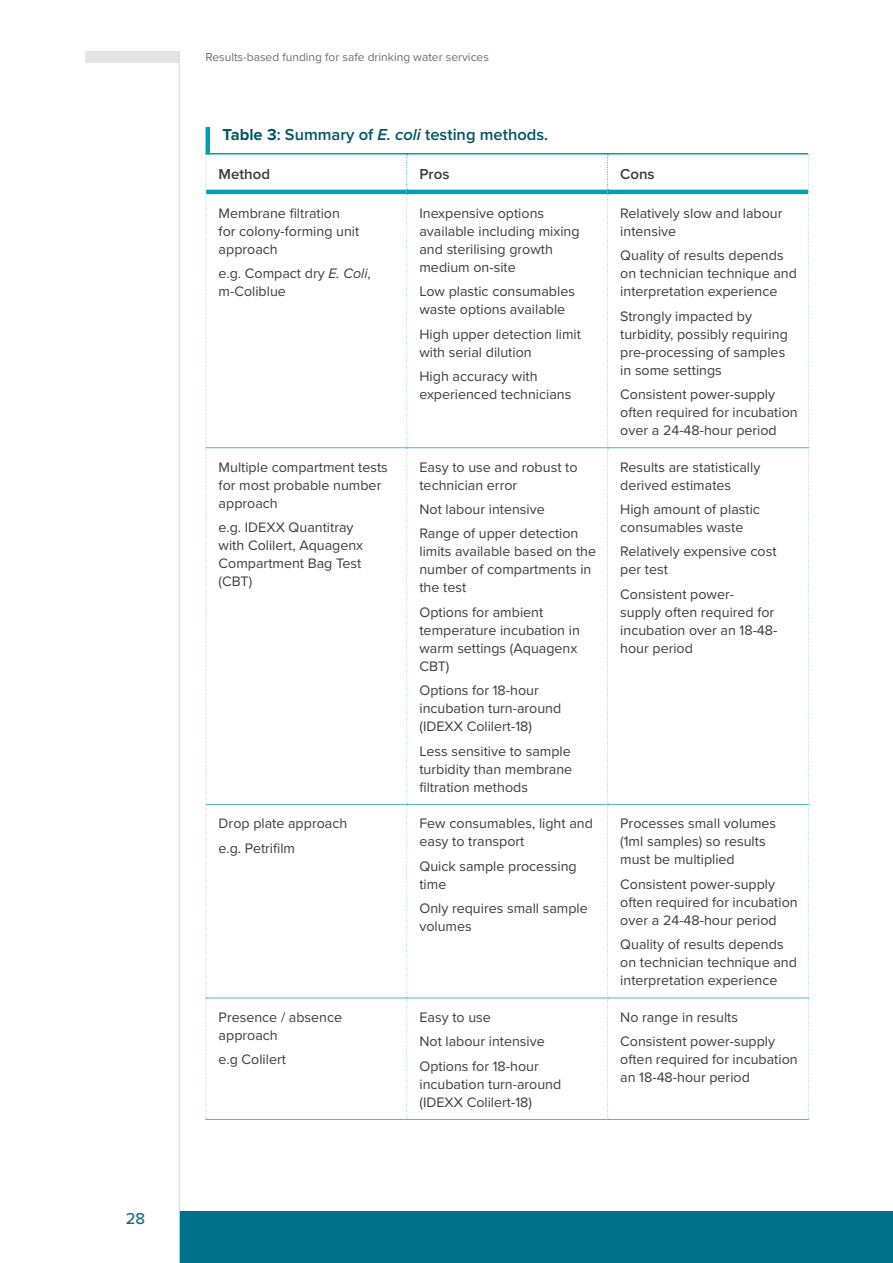
<style>
.page{position:relative;width:893px;height:1263px;background:#fff}
.page>*{position:absolute;margin:0;border:0;box-sizing:border-box;transform-origin:0 0}
.table-title{font:600 16.5px "Proxima Nova";color:#005565}
.t1{font:500 16.5px "Proxima Nova";color:#196e7d}
.table-head{font:600 15px "Proxima Nova";color:#3c3c3b}
.t2{font:14.25px/18px "Proxima Nova";color:#3c3c3b}
.t3{font:12px "Proxima Nova";color:#706f6f}
.s1{font-weight:700}
.s2{font-style:italic}
</style>
<div class="page">
<div style="left:180px;top:1211px;width:713px;height:52px;background:#00718b"></div>
<div style="left:85px;top:51px;width:95px;height:12px;background:#e3e3e3"></div>
<hr style="left:179px;top:51px;width:1px;height:1212px;background:#c3e4e9">
<hr style="left:206px;top:127px;width:4px;height:27px;background:#00a1ae">
<hr style="left:206px;top:153px;width:602px;height:1px;background:#00a1ae">
<hr style="left:206px;top:447px;width:201px;height:1px;background:#4dbdc7">
<hr style="left:407px;top:447px;width:200px;height:1px;background:#4dbdc7">
<hr style="left:607px;top:447px;width:201px;height:1px;background:#4dbdc7">
<hr style="left:206px;top:804px;width:201px;height:1px;background:#4dbdc7">
<hr style="left:407px;top:804px;width:200px;height:1px;background:#4dbdc7">
<hr style="left:607px;top:804px;width:201px;height:1px;background:#4dbdc7">
<hr style="left:206px;top:997px;width:201px;height:1px;background:#4dbdc7">
<hr style="left:407px;top:997px;width:200px;height:1px;background:#4dbdc7">
<hr style="left:607px;top:997px;width:201px;height:1px;background:#4dbdc7">
<hr style="left:206px;top:1119px;width:201px;height:1px;background:#4dbdc7">
<hr style="left:407px;top:1119px;width:200px;height:1px;background:#4dbdc7">
<hr style="left:607px;top:1119px;width:202px;height:1px;background:#4dbdc7">
<svg style="left:406px;top:155px;width:2px;height:964px"></svg>
<svg style="left:607px;top:155px;width:1px;height:964px"></svg>
<svg style="left:206px;top:155px;width:1px;height:964px"></svg>
<svg style="left:808px;top:155px;width:1px;height:964px"></svg>
<hr style="left:206px;top:190px;width:201px;height:4px;background:#00a1ae">
<hr style="left:407px;top:190px;width:200px;height:4px;background:#00a1ae">
<hr style="left:607px;top:190px;width:201px;height:4px;background:#00a1ae">
<p class="t1" style="left:126px;top:1206px;width:21px">28</p>
<p class="t3" style="left:206px;top:48px;width:285px">Results-based funding for safe drinking water services</p>
<p class="table-title" style="left:223px;top:122px;width:327px"><span class="s1">Table 3</span>: Summary of <span class="s2">E. coli</span> testing methods.</p>
<p class="table-head" style="left:219px;top:163px;width:53px">Method</p>
<p class="table-head" style="left:419px;top:163px;width:31px">Pros</p>
<p class="table-head" style="left:620px;top:163px;width:36px">Cons</p>
<p class="t2" style="left:219px;top:203px;width:142px">Membrane filtration for colony-forming unit approach</p>
<p class="t2" style="left:219px;top:264px;width:154px">e.g. Compact dry <span class="s2">E. Coli</span>, m-Coliblue</p>
<p class="t2" style="left:419px;top:203px;width:162px">Inexpensive options available including mixing and sterilising growth medium on-site</p>
<p class="t2" style="left:419px;top:282px;width:157px">Low plastic consumables waste options available</p>
<p class="t2" style="left:419px;top:324px;width:163px">High upper detection limit with serial dilution</p>
<p class="t2" style="left:419px;top:367px;width:153px">High accuracy with experienced technicians</p>
<p class="t2" style="left:620px;top:203px;width:164px">Relatively slow and labour intensive</p>
<p class="t2" style="left:620px;top:246px;width:178px">Quality of results depends on technician technique and interpretation experience</p>
<p class="t2" style="left:620px;top:306px;width:169px">Strongly impacted by turbidity, possibly requiring pre-processing of samples in some settings</p>
<p class="t2" style="left:620px;top:385px;width:179px">Consistent power-supply often required for incubation over a 24-48-hour period</p>
<p class="t2" style="left:219px;top:457px;width:171px">Multiple compartment tests for most probable number approach</p>
<p class="t2" style="left:219px;top:518px;width:146px">e.g. IDEXX Quantitray with Colilert, Aquagenx<br>Compartment Bag Test (CBT)</p>
<p class="t2" style="left:419px;top:457px;width:160px">Easy to use and robust to technician error</p>
<p class="t2" style="left:419px;top:500px;width:127px">Not labour intensive</p>
<p class="t2" style="left:419px;top:524px;width:178px">Range of upper detection limits available based on the number of compartments in the test</p>
<p class="t2" style="left:419px;top:602px;width:162px">Options for ambient temperature incubation in warm settings (Aquagenx<br>CBT)</p>
<p class="t2" style="left:419px;top:681px;width:143px">Options for 18-hour incubation turn-around (IDEXX Colilert-18)</p>
<p class="t2" style="left:419px;top:741px;width:154px;text-align:justify">Less sensitive to sample turbidity than membrane filtration methods</p>
<p class="t2" style="left:620px;top:457px;width:142px">Results are statistically derived estimates</p>
<p class="t2" style="left:620px;top:500px;width:141px">High amount of plastic consumables waste</p>
<p class="t2" style="left:620px;top:542px;width:158px">Relatively expensive cost per test</p>
<p class="t2" style="left:620px;top:584px;width:159px">Consistent power&shy;supply often required for incubation over an 18-48- hour period</p>
<p class="t2" style="left:219px;top:814px;width:130px">Drop plate approach</p>
<p class="t2" style="left:219px;top:838px;width:78px">e.g. Petrifilm</p>
<p class="t2" style="left:419px;top:814px;width:175px">Few consumables, light and easy to transport</p>
<p class="t2" style="left:419px;top:856px;width:159px">Quick sample processing time</p>
<p class="t2" style="left:419px;top:899px;width:170px">Only requires small sample volumes</p>
<p class="t2" style="left:620px;top:814px;width:157px">Processes small volumes (1ml samples) so results must be multiplied</p>
<p class="t2" style="left:620px;top:874px;width:179px">Consistent power-supply often required for incubation over a 24-48-hour period</p>
<p class="t2" style="left:620px;top:935px;width:178px">Quality of results depends on technician technique and interpretation experience</p>
<p class="t2" style="left:219px;top:1007px;width:125px">Presence / absence approach</p>
<p class="t2" style="left:219px;top:1050px;width:69px">e.g Colilert</p>
<p class="t2" style="left:419px;top:1007px;width:73px">Easy to use</p>
<p class="t2" style="left:419px;top:1032px;width:127px">Not labour intensive</p>
<p class="t2" style="left:419px;top:1056px;width:143px">Options for 18-hour incubation turn-around (IDEXX Colilert-18)</p>
<p class="t2" style="left:620px;top:1007px;width:119px">No range in results</p>
<p class="t2" style="left:620px;top:1032px;width:179px">Consistent power-supply often required for incubation an 18-48-hour period</p>
</div>
